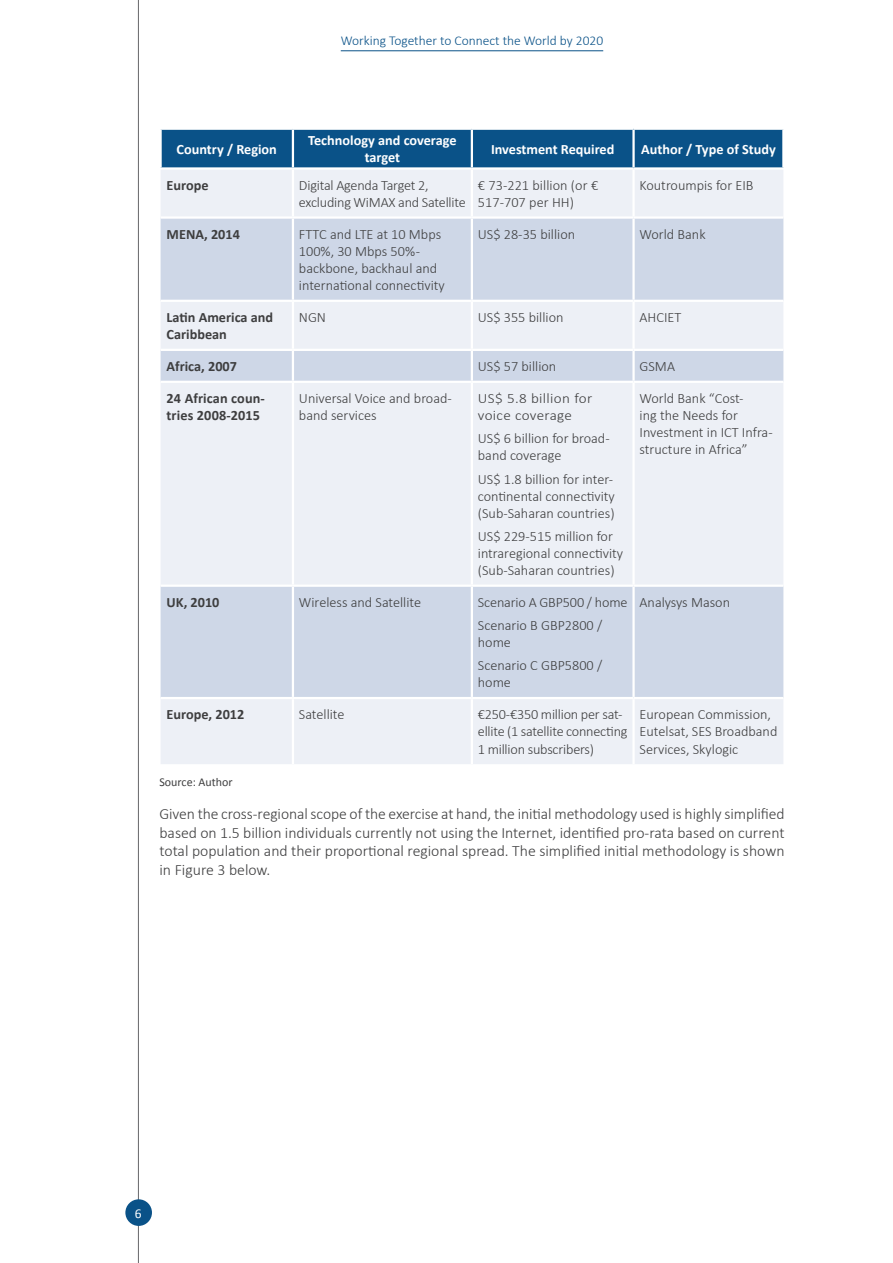
<style>
.page{position:relative;width:893px;height:1263px;background:#fff}
.page>*{position:absolute;margin:0;border:0;box-sizing:border-box;transform-origin:0 0}
.t1{font:300 15.75px/18.9px "Calibri";color:#3e3e3f;text-align:justify}
.Table_text{font:300 14.25px/17.1px "Calibri";color:#3e3e3f}
.Table_text-2{font:700 14.25px/17.1px "Calibri";color:#3e3e3f}
.Table_head_white_cen{font:700 14.25px/17.1px "Calibri";color:#fff;text-align:center}
.Table_text-3{font:300 14.25px/17.1px "Calibri";letter-spacing:.02em;color:#3e3e3f;scale:1.06 1}
.t2{font:300 13.5px "Calibri";color:#0a5288}
.t3{font:13.5px "Calibri";color:#fff}
.Source_text{font:12px "Calibri";color:#3e3e3f}
</style>
<div class="page">
<hr style="left:138px;top:0;width:1px;height:1263px;background:#67676a">
<div style="left:125px;top:1199px;width:27px;height:27px;background:#0a5288;border-radius:50%"></div>
<hr style="left:341px;top:50px;width:262px;height:1px;background:#0a5288">
<div style="left:162px;top:130px;width:620px;height:37px;background:#0a5288"></div>
<div style="left:161px;top:170px;width:622px;height:594px;background:#edf0f6"></div>
<svg style="left:161px;top:219px;width:622px;height:478px;background:#dee4ee"></svg>
<hr style="left:292px;top:130px;width:2px;height:37px;background:#fff">
<hr style="left:471px;top:130px;width:2px;height:37px;background:#fff">
<hr style="left:632px;top:130px;width:3px;height:37px;background:#fff">
<hr style="left:292px;top:170px;width:2px;height:46px;background:#fff">
<hr style="left:471px;top:170px;width:2px;height:46px;background:#fff">
<hr style="left:632px;top:170px;width:3px;height:46px;background:#fff">
<hr style="left:161px;top:216px;width:132px;height:3px;background:#fff">
<hr style="left:293px;top:216px;width:179px;height:3px;background:#fff">
<hr style="left:292px;top:219px;width:2px;height:81px;background:#fff">
<hr style="left:472px;top:216px;width:162px;height:3px;background:#fff">
<hr style="left:471px;top:219px;width:2px;height:81px;background:#fff">
<hr style="left:634px;top:216px;width:149px;height:3px;background:#fff">
<hr style="left:632px;top:219px;width:3px;height:81px;background:#fff">
<hr style="left:161px;top:300px;width:132px;height:2px;background:#fff">
<hr style="left:293px;top:300px;width:179px;height:2px;background:#fff">
<hr style="left:292px;top:302px;width:2px;height:47px;background:#fff">
<hr style="left:472px;top:300px;width:162px;height:2px;background:#fff">
<hr style="left:471px;top:302px;width:2px;height:47px;background:#fff">
<hr style="left:634px;top:300px;width:149px;height:2px;background:#fff">
<hr style="left:632px;top:302px;width:3px;height:47px;background:#fff">
<hr style="left:161px;top:349px;width:132px;height:2px;background:#fff">
<hr style="left:293px;top:349px;width:179px;height:2px;background:#fff">
<hr style="left:292px;top:351px;width:2px;height:30px;background:#fff">
<hr style="left:472px;top:349px;width:162px;height:2px;background:#fff">
<hr style="left:471px;top:351px;width:2px;height:30px;background:#fff">
<hr style="left:634px;top:349px;width:149px;height:2px;background:#fff">
<hr style="left:632px;top:351px;width:3px;height:30px;background:#fff">
<hr style="left:161px;top:381px;width:132px;height:2px;background:#fff">
<hr style="left:293px;top:381px;width:179px;height:2px;background:#fff">
<hr style="left:292px;top:383px;width:2px;height:201px;background:#fff">
<hr style="left:472px;top:381px;width:162px;height:2px;background:#fff">
<hr style="left:471px;top:383px;width:2px;height:201px;background:#fff">
<hr style="left:634px;top:381px;width:149px;height:2px;background:#fff">
<hr style="left:632px;top:383px;width:3px;height:201px;background:#fff">
<hr style="left:161px;top:584px;width:132px;height:3px;background:#fff">
<hr style="left:293px;top:584px;width:179px;height:3px;background:#fff">
<hr style="left:292px;top:587px;width:2px;height:110px;background:#fff">
<hr style="left:472px;top:584px;width:162px;height:3px;background:#fff">
<hr style="left:471px;top:587px;width:2px;height:110px;background:#fff">
<hr style="left:634px;top:584px;width:149px;height:3px;background:#fff">
<hr style="left:632px;top:587px;width:3px;height:110px;background:#fff">
<hr style="left:161px;top:697px;width:132px;height:2px;background:#fff">
<hr style="left:293px;top:697px;width:179px;height:2px;background:#fff">
<hr style="left:292px;top:699px;width:2px;height:65px;background:#fff">
<hr style="left:472px;top:697px;width:162px;height:2px;background:#fff">
<hr style="left:471px;top:699px;width:2px;height:65px;background:#fff">
<hr style="left:634px;top:697px;width:149px;height:2px;background:#fff">
<hr style="left:632px;top:699px;width:3px;height:65px;background:#fff">
<p class="t2" style="left:341px;top:32px;width:264px">Working Together to Connect the World by 2020</p>
<p class="Table_head_white_cen" style="left:177px;top:140px;width:102px">Country / Region</p>
<p class="Table_head_white_cen" style="left:308px;top:132px;width:150px">Technology and coverage target</p>
<p class="Table_head_white_cen" style="left:491px;top:140px;width:125px">Investment Required</p>
<p class="Table_head_white_cen" style="left:641px;top:140px;width:136px">Author / Type of Study</p>
<p class="Table_text-2" style="left:167px;top:176px;width:43px">Europe</p>
<p class="Table_text" style="left:299px;top:176px;width:168px">Digital Agenda Target 2, excluding WiMAX and Satellite</p>
<p class="Table_text" style="left:478px;top:176px;width:122px">€ 73-221 billion (or €<br>517-707 per HH)</p>
<p class="Table_text" style="left:640px;top:176px;width:115px">Koutroumpis for EIB</p>
<p class="Table_text-2" style="left:167px;top:225px;width:75px">MENA, 2014</p>
<p class="Table_text" style="left:299px;top:225px;width:147px">FTTC and LTE at 10 Mbps<br>100%, 30 Mbps 50% - backbone, backhaul and international connectivity</p>
<p class="Table_text" style="left:478px;top:225px;width:99px">US$ 28-35 billion</p>
<p class="Table_text" style="left:640px;top:225px;width:68px">World Bank</p>
<p class="Table_text-2" style="left:167px;top:308px;width:108px">Latin America and<br>Caribbean</p>
<p class="Table_text" style="left:299px;top:309px;width:29px">NGN</p>
<p class="Table_text" style="left:478px;top:309px;width:87px">US$ 355 billion</p>
<p class="Table_text" style="left:640px;top:309px;width:43px">AHCIET</p>
<p class="Table_text-2" style="left:167px;top:357px;width:72px">Africa, 2007</p>
<p class="Table_text" style="left:478px;top:358px;width:80px">US$ 57 billion</p>
<p class="Table_text" style="left:640px;top:358px;width:37px">GSMA</p>
<p class="Table_text-2" style="left:167px;top:389px;width:100px">24 African coun&shy;tries 2008-2015</p>
<p class="Table_text" style="left:299px;top:390px;width:154px">Universal Voice and broad&shy;band services</p>
<p class="Table_text-3" style="left:478px;top:390px;width:109px">US$ 5.8 billion for voice coverage</p>
<p class="Table_text" style="left:478px;top:430px;width:133px">US$ 6 billion for broad&shy;band coverage</p>
<p class="Table_text" style="left:478px;top:470px;width:138px;text-align:justify">US$ 1.8 billion for inter&shy;continental connectivity (Sub-Saharan countries)</p>
<p class="Table_text" style="left:478px;top:527px;width:147px">US$ 229-515 million for intraregional connectivity (Sub-Saharan countries)</p>
<p class="Table_text" style="left:640px;top:390px;width:135px">World Bank “Cost-<br>ing the Needs for<br>Investment in ICT Infra&shy;structure in Africa”</p>
<p class="Table_text-2" style="left:167px;top:593px;width:54px">UK, 2010</p>
<p class="Table_text" style="left:299px;top:594px;width:124px">Wireless and Satellite</p>
<p class="Table_text" style="left:478px;top:594px;width:151px">Scenario A GBP500 / home</p>
<p class="Table_text" style="left:478px;top:617px;width:126px">Scenario B GBP2800 / home</p>
<p class="Table_text" style="left:478px;top:657px;width:126px">Scenario C GBP5800 / home</p>
<p class="Table_text" style="left:640px;top:594px;width:92px">Analysys Mason</p>
<p class="Table_text-2" style="left:167px;top:706px;width:79px">Europe, 2012</p>
<p class="Table_text" style="left:299px;top:706px;width:47px">Satellite</p>
<p class="Table_text" style="left:478px;top:706px;width:151px">€250-€350 million per sat&shy;ellite (1 satellite connecting<br>1 million subscribers)</p>
<p class="Table_text" style="left:640px;top:706px;width:139px">European Commission,<br>Eutelsat, SES Broadband<br>Services, Skylogic</p>
<p class="Source_text" style="left:159px;top:773px;width:75px">Source: Author</p>
<p class="t1" style="left:159px;top:804px;width:627px">Given the cross-regional scope of the exercise at hand, the initial methodology used is highly simplified based on 1.5 billion individuals currently not using the Internet, identified pro-rata based on current total population and their proportional regional spread. The simplified initial methodology is shown in Figure 3 below.</p>
<p class="t3" style="left:135px;top:1204px;width:8px">6</p>
</div>
